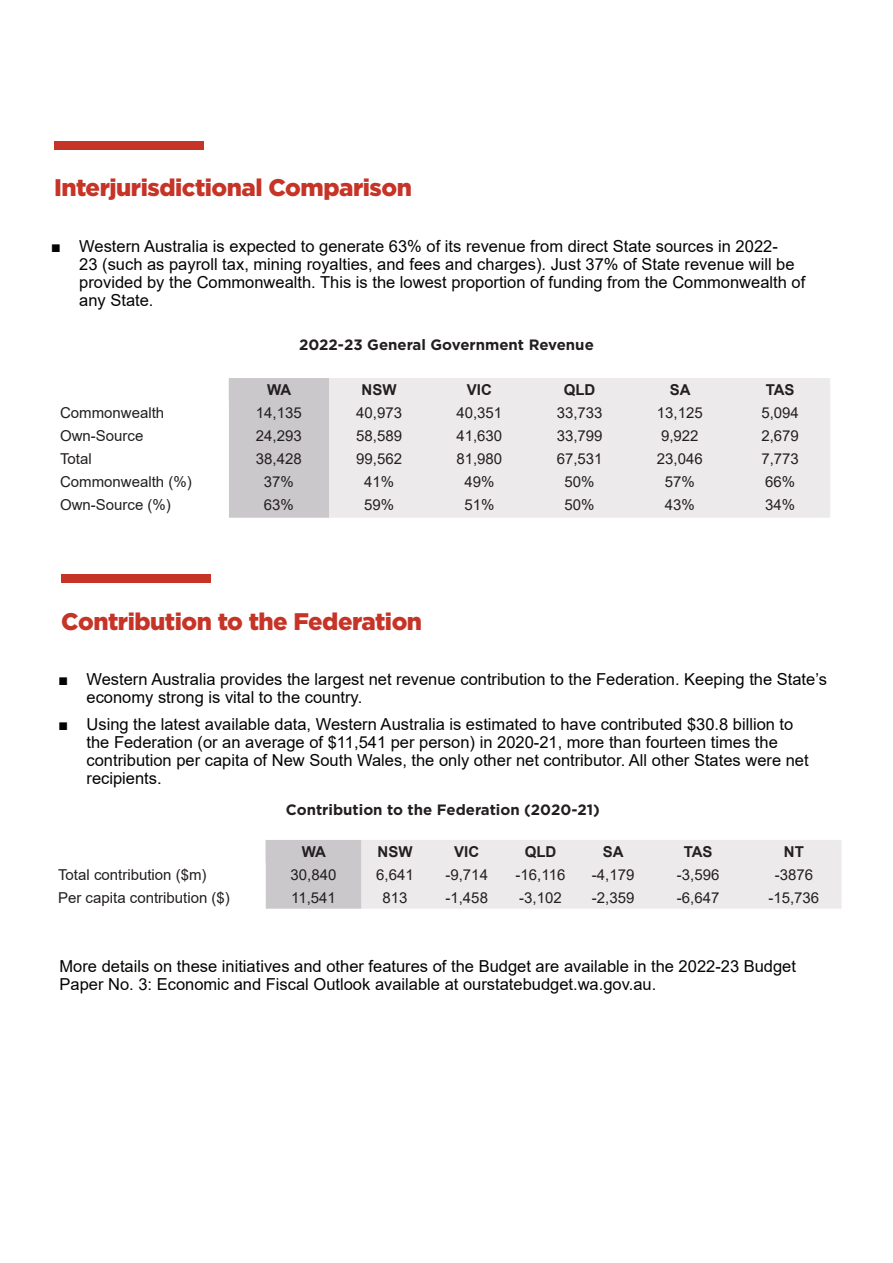
<style>
.page{position:relative;width:893px;height:1263px;background:#fff}
.page>*{position:absolute;margin:0;border:0;box-sizing:border-box;transform-origin:0 0}
.t1{font:900 24px "Gotham";letter-spacing:-.02em;color:#c63428}
.t2{font:16.5px/18px "Arial";color:#040503}
.t3{font:15px "Arial";color:#231f20}
.t4{font:700 15px "Gotham";color:#231f20}
.t5{font:700 15px "Arial";color:#231f20}
.s1{font-family:"Arial Narrow"}
</style>
<div class="page">
<div style="left:54px;top:141px;width:149px;height:8px;background:#c63428"></div>
<div style="left:61px;top:574px;width:150px;height:9px;background:#c63428"></div>
<div style="left:329px;top:378px;width:501px;height:140px;background:#edeaeb"></div>
<div style="left:228px;top:378px;width:101px;height:140px;background:#cac8cb"></div>
<svg style="left:265px;top:840px;width:577px;height:69px;background:#e7e4e5"></svg>
<p class="t1" style="left:54px;top:171px;width:359px">Interjurisdictional Comparison</p>
<p class="t2" style="left:79px;top:237px;width:728px;text-indent:-27px"><span class="s1">■</span> Western Australia is expected to generate 63% of its revenue from direct State sources in 2022-<br>23 (such as payroll tax, mining royalties, and fees and charges). Just 37% of State revenue will be provided by the Commonwealth. This is the lowest proportion of funding from the Commonwealth of any State.</p>
<p class="t4" style="left:299px;top:334px;width:296px">2022-23 General Government Revenue</p>
<p class="t5" style="left:267px;top:379px;width:26px">WA</p>
<p class="t5" style="left:362px;top:379px;width:36px">NSW</p>
<p class="t5" style="left:467px;top:379px;width:27px">VIC</p>
<p class="t5" style="left:564px;top:379px;width:33px">QLD</p>
<p class="t5" style="left:670px;top:379px;width:22px">SA</p>
<p class="t5" style="left:766px;top:379px;width:30px">TAS</p>
<p class="t3" style="left:60px;top:402px;width:106px">Commonwealth</p>
<p class="t3" style="left:256px;top:402px;width:47px">14,135</p>
<p class="t3" style="left:356px;top:402px;width:47px">40,973</p>
<p class="t3" style="left:456px;top:402px;width:47px">40,351</p>
<p class="t3" style="left:557px;top:402px;width:47px">33,733</p>
<p class="t3" style="left:657px;top:402px;width:47px">13,125</p>
<p class="t3" style="left:761px;top:402px;width:39px">5,094</p>
<p class="t3" style="left:60px;top:425px;width:85px">Own-Source</p>
<p class="t3" style="left:256px;top:425px;width:47px">24,293</p>
<p class="t3" style="left:356px;top:425px;width:47px">58,589</p>
<p class="t3" style="left:456px;top:425px;width:47px">41,630</p>
<p class="t3" style="left:557px;top:425px;width:47px">33,799</p>
<p class="t3" style="left:661px;top:425px;width:39px">9,922</p>
<p class="t3" style="left:761px;top:425px;width:39px">2,679</p>
<p class="t3" style="left:60px;top:448px;width:33px">Total</p>
<p class="t3" style="left:256px;top:448px;width:47px">38,428</p>
<p class="t3" style="left:356px;top:448px;width:47px">99,562</p>
<p class="t3" style="left:456px;top:448px;width:47px">81,980</p>
<p class="t3" style="left:557px;top:448px;width:47px">67,531</p>
<p class="t3" style="left:657px;top:448px;width:47px">23,046</p>
<p class="t3" style="left:761px;top:448px;width:39px">7,773</p>
<p class="t3" style="left:60px;top:471px;width:133px">Commonwealth (%)</p>
<p class="t3" style="left:264px;top:471px;width:32px">37%</p>
<p class="t3" style="left:364px;top:471px;width:32px">41%</p>
<p class="t3" style="left:464px;top:471px;width:32px">49%</p>
<p class="t3" style="left:565px;top:471px;width:32px">50%</p>
<p class="t3" style="left:665px;top:471px;width:32px">57%</p>
<p class="t3" style="left:765px;top:471px;width:32px">66%</p>
<p class="t3" style="left:60px;top:494px;width:112px">Own-Source (%)</p>
<p class="t3" style="left:264px;top:494px;width:32px">63%</p>
<p class="t3" style="left:364px;top:494px;width:32px">59%</p>
<p class="t3" style="left:464px;top:494px;width:32px">51%</p>
<p class="t3" style="left:565px;top:494px;width:32px">50%</p>
<p class="t3" style="left:665px;top:494px;width:32px">43%</p>
<p class="t3" style="left:765px;top:494px;width:32px">34%</p>
<p class="t1" style="left:61px;top:605px;width:362px">Contribution to the Federation</p>
<p class="t2" style="left:87px;top:670px;width:742px;text-indent:-27px"><span class="s1">■</span> Western Australia provides the largest net revenue contribution to the Federation. Keeping the State’s economy strong is vital to the country.</p>
<p class="t2" style="left:87px;top:715px;width:724px;text-indent:-27px"><span class="s1">■</span> Using the latest available data, Western Australia is estimated to have contributed $30.8 billion to the Federation (or an average of $11,541 per person) in 2020-21, more than fourteen times the contribution per capita of New South Wales, the only other net contributor. All other States were net recipients.</p>
<p class="t4" style="left:286px;top:800px;width:315px">Contribution to the Federation (2020-21)</p>
<p class="t5" style="left:302px;top:841px;width:26px">WA</p>
<p class="t5" style="left:377px;top:841px;width:36px">NSW</p>
<p class="t5" style="left:454px;top:841px;width:27px">VIC</p>
<p class="t5" style="left:525px;top:841px;width:33px">QLD</p>
<p class="t5" style="left:603px;top:841px;width:22px">SA</p>
<p class="t5" style="left:684px;top:841px;width:30px">TAS</p>
<p class="t5" style="left:784px;top:841px;width:21px">NT</p>
<p class="t3" style="left:58px;top:864px;width:150px">Total contribution ($m)</p>
<p class="t3" style="left:291px;top:864px;width:47px">30,840</p>
<p class="t3" style="left:376px;top:864px;width:39px">6,641</p>
<p class="t3" style="left:445px;top:864px;width:44px">-9,714</p>
<p class="t3" style="left:516px;top:864px;width:51px">-16,116</p>
<p class="t3" style="left:592px;top:864px;width:44px">-4,179</p>
<p class="t3" style="left:677px;top:864px;width:44px">-3,596</p>
<p class="t3" style="left:775px;top:864px;width:40px">-3876</p>
<p class="t3" style="left:58px;top:887px;width:173px">Per capita contribution ($)</p>
<p class="t3" style="left:291px;top:887px;width:46px">11,541</p>
<p class="t3" style="left:382px;top:887px;width:27px">813</p>
<p class="t3" style="left:445px;top:887px;width:44px">-1,458</p>
<p class="t3" style="left:519px;top:887px;width:44px">-3,102</p>
<p class="t3" style="left:592px;top:887px;width:44px">-2,359</p>
<p class="t3" style="left:677px;top:887px;width:44px">-6,647</p>
<p class="t3" style="left:768px;top:887px;width:52px">-15,736</p>
<p class="t2" style="left:60px;top:957px;width:738px">More details on these initiatives and other features of the Budget are available in the 2022-23 Budget<br>Paper No. 3: Economic and Fiscal Outlook available at ourstatebudget.wa.gov.au.</p>
</div>
